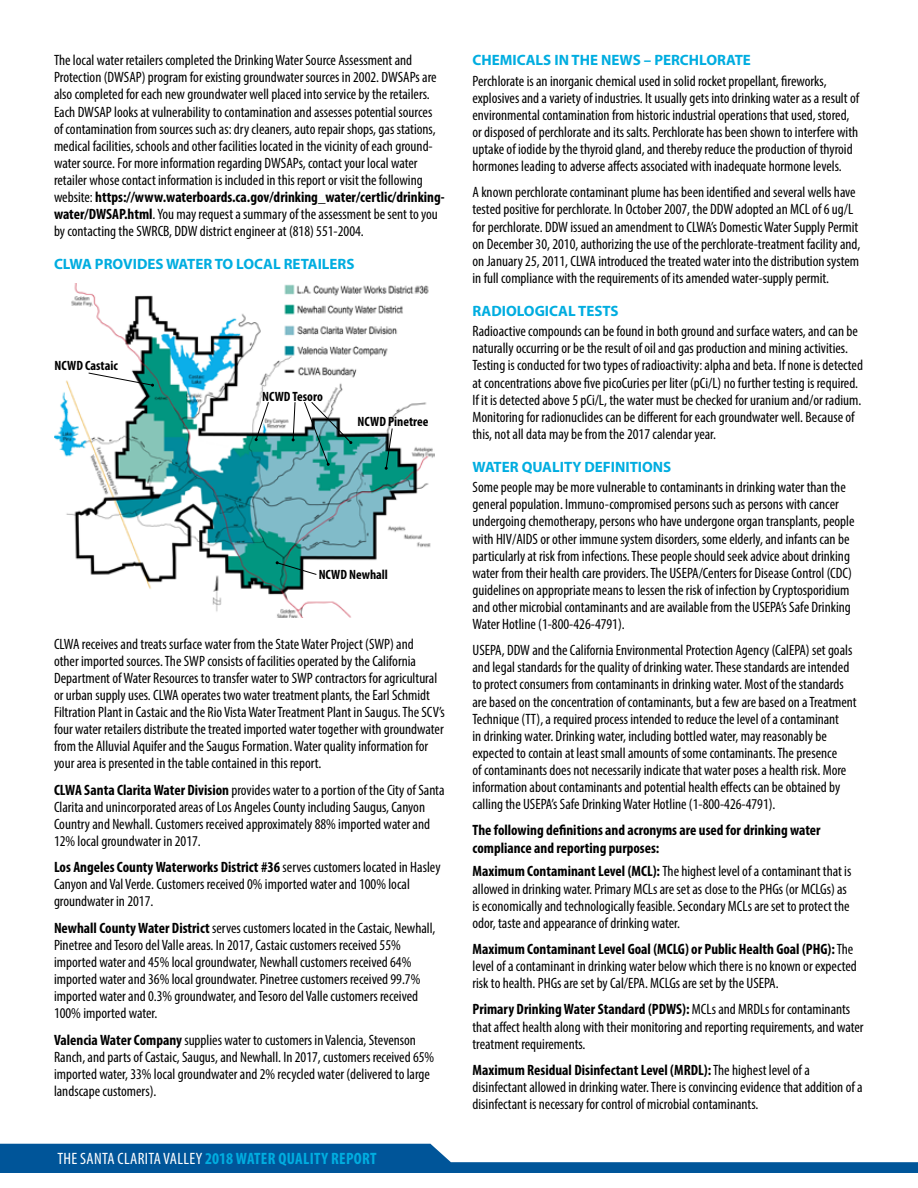
<style>
.page{position:relative;width:918px;height:1188px;background:#fff}
.page>*{position:absolute;margin:0;border:0;box-sizing:border-box;transform-origin:0 0}
.t1{font:700 condensed 16.5px "Myriad Pro";letter-spacing:.02em;color:#00ade0}
.t2{font:condensed 15px/17.1px "Myriad Pro";color:#000}
.t3{font:700 15px "Myriad Pro";color:#00ade0}
.t4{font:700 condensed 15px/17.1px "Myriad Pro";color:#000}
.t5{font:700 condensed 13.5px "Myriad Pro";color:#000}
.s1{font-weight:700}
.s2{font-weight:400;color:#fff}
</style>
<div class="page">
<svg style="left:0;top:1144px;width:918px;height:29px"></svg>
<img style="left:55px;top:283px;width:380px;height:335px">
<svg style="left:88px;top:372px;width:66px;height:15px"></svg>
<svg style="left:255px;top:401px;width:14px;height:40px"></svg>
<svg style="left:292px;top:401px;width:4px;height:40px"></svg>
<svg style="left:304px;top:401px;width:48px;height:65px"></svg>
<svg style="left:385px;top:428px;width:8px;height:42px"></svg>
<svg style="left:276px;top:561px;width:41px;height:14px"></svg>
<p class="t2" style="left:54px;top:52px;width:392px">The local water retailers completed the Drinking Water Source Assessment and Protection (DWSAP) program for existing groundwater sources in 2002. DWSAPs are also completed for each new groundwater well placed into service by the retailers.<br>Each DWSAP looks at vulnerability to contamination and assesses potential sources of contamination from sources such as: dry cleaners, auto repair shops, gas stations, medical facilities, schools and other facilities located in the vicinity of each ground&shy;water source. For more information regarding DWSAPs, contact your local water retailer whose contact information is included in this report or visit the following website: <span class="s1">https://www.waterboards.ca.gov/drinking_water/certlic/drinking&shy;water/DWSAP.html</span>. You may request a summary of the assessment be sent to you by contacting the SWRCB, DDW district engineer at (818) 551-2004.</p>
<p class="t3" style="left:54px;top:254px;width:302px">CLWA PROVIDES WATER TO LOCAL RETAILERS</p>
<p class="t5" style="left:55px;top:357px;width:65px">NCWD Castaic</p>
<p class="t5" style="left:262px;top:388px;width:62px">NCWD Tesoro</p>
<p class="t5" style="left:358px;top:413px;width:73px">NCWD Pinetree</p>
<p class="t5" style="left:319px;top:566px;width:71px">NCWD Newhall</p>
<p class="t2" style="left:54px;top:635px;width:392px">CLWA receives and treats surface water from the State Water Project (SWP) and<br>other imported sources. The SWP consists of facilities operated by the California Department of Water Resources to transfer water to SWP contractors for agricultural or urban supply uses. CLWA operates two water treatment plants, the Earl Schmidt Filtration Plant in Castaic and the Rio Vista Water Treatment Plant in Saugus. The SCV’s four water retailers distribute the treated imported water together with groundwater from the Alluvial Aquifer and the Saugus Formation. Water quality information for your area is presented in the table contained in this report.</p>
<p class="t2" style="left:54px;top:781px;width:392px"><span class="s1">CLWA Santa Clarita Water Division</span> provides water to a portion of the City of Santa Clarita and unincorporated areas of Los Angeles County including Saugus, Canyon Country and Newhall. Customers received approximately 88% imported water and 12% local groundwater in 2017.</p>
<p class="t2" style="left:54px;top:859px;width:388px"><span class="s1">Los Angeles County Waterworks District #36</span> serves customers located in Hasley<br>Canyon and Val Verde. Customers received 0% imported water and 100% local groundwater in 2017.</p>
<p class="t2" style="left:54px;top:919px;width:383px"><span class="s1">Newhall County Water District</span> serves customers located in the Castaic, Newhall, Pinetree and Tesoro del Valle areas. In 2017, Castaic customers received 55% imported water and 45% local groundwater, Newhall customers received 64% imported water and 36% local groundwater. Pinetree customers received 99.7% imported water and 0.3% groundwater, and Tesoro del Valle customers received 100% imported water.</p>
<p class="t2" style="left:54px;top:1031px;width:382px"><span class="s1">Valencia Water Company</span> supplies water to customers in Valencia, Stevenson Ranch, and parts of Castaic, Saugus, and Newhall. In 2017, customers received 65% imported water, 33% local groundwater and 2% recycled water (delivered to large landscape customers).</p>
<p class="t1" style="left:57px;top:1148px;width:321px"><span class="s2">THE SANTA CLARITA VALLEY</span> 2018 WATER QUALITY REPORT</p>
<p class="t3" style="left:472px;top:50px;width:280px">CHEMICALS IN THE NEWS – PERCHLORATE</p>
<p class="t2" style="left:472px;top:72px;width:388px">Perchlorate is an inorganic chemical used in solid rocket propellant, fireworks, explosives and a variety of industries. It usually gets into drinking water as a result of environmental contamination from historic industrial operations that used, stored, or disposed of perchlorate and its salts. Perchlorate has been shown to interfere with uptake of iodide by the thyroid gland, and thereby reduce the production of thyroid hormones leading to adverse affects associated with inadequate hormone levels.</p>
<p class="t2" style="left:472px;top:184px;width:389px">A known perchlorate contaminant plume has been identified and several wells have tested positive for perchlorate. In October 2007, the DDW adopted an MCL of 6 ug/L for perchlorate. DDW issued an amendment to CLWA’s Domestic Water Supply Permit on December 30, 2010, authorizing the use of the perchlorate-treatment facility and, on January 25, 2011, CLWA introduced the treated water into the distribution system in full compliance with the requirements of its amended water-supply permit.</p>
<p class="t3" style="left:472px;top:301px;width:148px">RADIOLOGICAL TESTS</p>
<p class="t2" style="left:472px;top:323px;width:392px">Radioactive compounds can be found in both ground and surface waters, and can be naturally occurring or be the result of oil and gas production and mining activities.<br>Testing is conducted for two types of radioactivity: alpha and beta. If none is detected at concentrations above five picoCuries per liter (pCi/L) no further testing is required.<br>If it is detected above 5 pCi/L, the water must be checked for uranium and/or radium.<br>Monitoring for radionuclides can be different for each groundwater well. Because of this, not all data may be from the 2017 calendar year.</p>
<p class="t3" style="left:472px;top:457px;width:200px">WATER QUALITY DEFINITIONS</p>
<p class="t2" style="left:472px;top:479px;width:383px">Some people may be more vulnerable to contaminants in drinking water than the general population. Immuno-compromised persons such as persons with cancer undergoing chemotherapy, persons who have undergone organ transplants, people with HIV/AIDS or other immune system disorders, some elderly, and infants can be particularly at risk from infections. These people should seek advice about drinking water from their health care providers. The USEPA/Centers for Disease Control (CDC) guidelines on appropriate means to lessen the risk of infection by Cryptosporidium and other microbial contaminants and are available from the USEPA’s Safe Drinking Water Hotline (1-800-426-4791).</p>
<p class="t2" style="left:472px;top:642px;width:386px">USEPA, DDW and the California Environmental Protection Agency (CalEPA) set goals and legal standards for the quality of drinking water. These standards are intended to protect consumers from contaminants in drinking water. Most of the standards are based on the concentration of contaminants, but a few are based on a Treatment Technique (TT), a required process intended to reduce the level of a contaminant<br>in drinking water. Drinking water, including bottled water, may reasonably be expected to contain at least small amounts of some contaminants. The presence<br>of contaminants does not necessarily indicate that water poses a health risk. More information about contaminants and potential health effects can be obtained by calling the USEPA’s Safe Drinking Water Hotline (1-800-426-4791).</p>
<p class="t4" style="left:472px;top:822px;width:350px">The following definitions and acronyms are used for drinking water compliance and reporting purposes:</p>
<p class="t2" style="left:472px;top:863px;width:380px"><span class="s1">Maximum Contaminant Level (MCL):</span> The highest level of a contaminant that is allowed in drinking water. Primary MCLs are set as close to the PHGs (or MCLGs) as is economically and technologically feasible. Secondary MCLs are set to protect the odor, taste and appearance of drinking water.</p>
<p class="t2" style="left:472px;top:940px;width:386px"><span class="s1">Maximum Contaminant Level Goal (MCLG) or Public Health Goal (PHG):</span> The level of a contaminant in drinking water below which there is no known or expected risk to health. PHGs are set by Cal/EPA. MCLGs are set by the USEPA.</p>
<p class="t2" style="left:472px;top:1001px;width:393px"><span class="s1">Primary Drinking Water Standard (PDWS):</span> MCLs and MRDLs for contaminants that affect health along with their monitoring and reporting requirements, and water treatment requirements.</p>
<p class="t2" style="left:472px;top:1061px;width:392px"><span class="s1">Maximum Residual Disinfectant Level (MRDL):</span> The highest level of a disinfectant allowed in drinking water. There is convincing evidence that addition of a disinfectant is necessary for control of microbial contaminants.</p>
</div>
